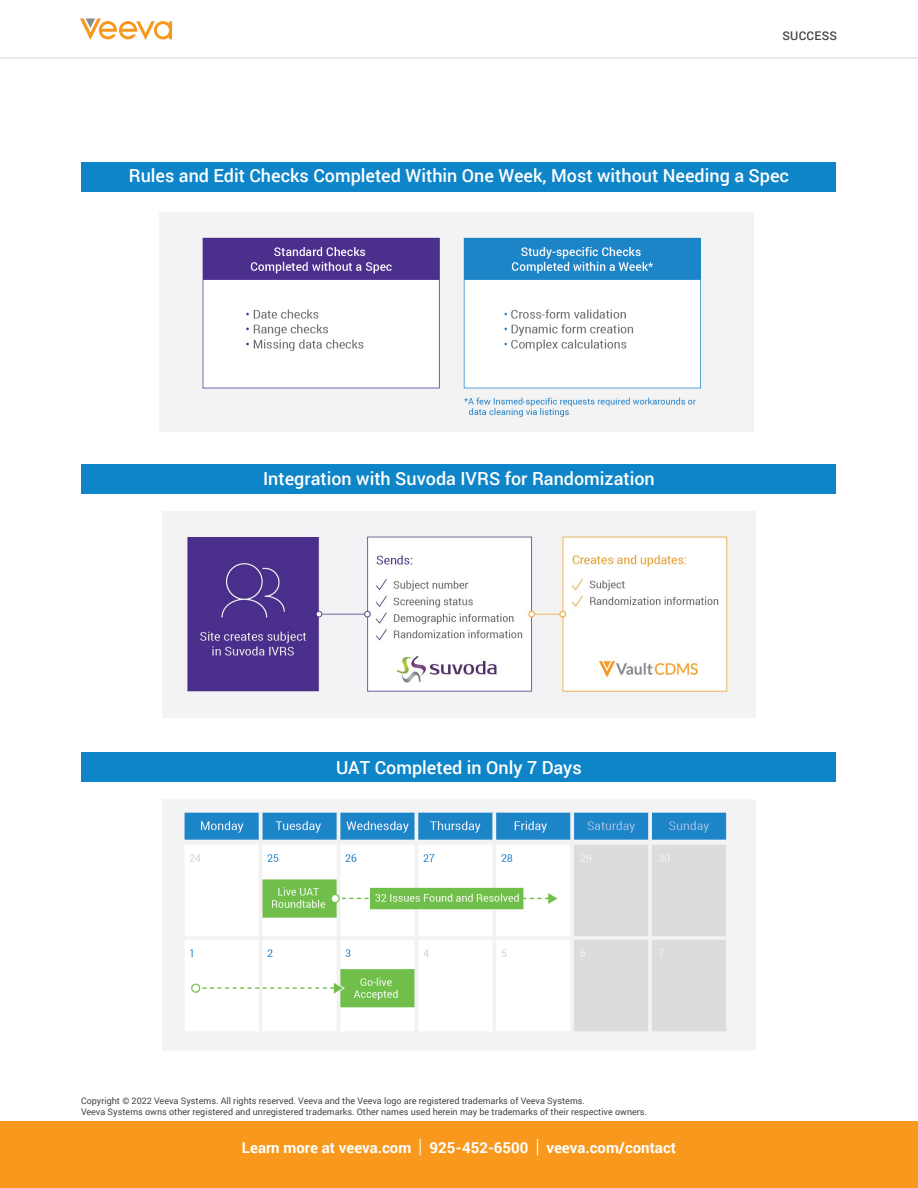
<style>
.page{position:relative;width:918px;height:1188px;background:#fff}
.page>*{position:absolute;margin:0;border:0;box-sizing:border-box;transform-origin:0 0}
.t1{font:500 18px "Roboto";color:#fff}
.t2{font:700 15px "Roboto";color:#fff}
.t3{font:500 12px "Roboto";letter-spacing:.02em;color:#444}
.t4{font:9px/10.5px "Roboto";color:#444545}
.s1{font-weight:300;font-size:19.5px}
</style>
<div class="page">
<svg style="left:80px;top:18px;width:92px;height:22px"></svg>
<hr style="left:0;top:58px;width:918px;height:1px;background:#d9d9d9">
<div style="left:81px;top:753px;width:755px;height:29px;background:#0e85c8"></div>
<div style="left:81px;top:465px;width:755px;height:29px;background:#0e85c8"></div>
<div style="left:82px;top:162px;width:754px;height:29px;background:#0e85c8"></div>
<img style="left:159px;top:212px;width:594px;height:220px">
<img style="left:162px;top:511px;width:594px;height:206px">
<img style="left:162px;top:800px;width:594px;height:250px">
<div style="left:0;top:1121px;width:918px;height:67px;background:#f8991d"></div>
<h3 class="t3" style="left:783px;top:27px;width:56px">SUCCESS</h3>
<h1 class="t1" style="left:129px;top:163px;width:662px">Rules and Edit Checks Completed Within One Week, Most without Needing a Spec</h1>
<h1 class="t1" style="left:263px;top:466px;width:393px">Integration with Suvoda IVRS for Randomization</h1>
<h1 class="t1" style="left:336px;top:755px;width:247px">UAT Completed in Only 7 Days</h1>
<p class="t4" style="left:81px;top:1095px;width:568px">Copyright © 2022 Veeva Systems. All rights reserved. Veeva and the Veeva logo are registered trademarks of Veeva Systems.<br>Veeva Systems owns other registered and unregistered trademarks. Other names used herein may be trademarks of their respective owners.</p>
<h2 class="t2" style="left:242px;top:1137px;width:436px">Learn more at veeva.com <span class="s1">|</span> 925-452-6500 <span class="s1">|</span> veeva.com/contact</h2>
</div>
